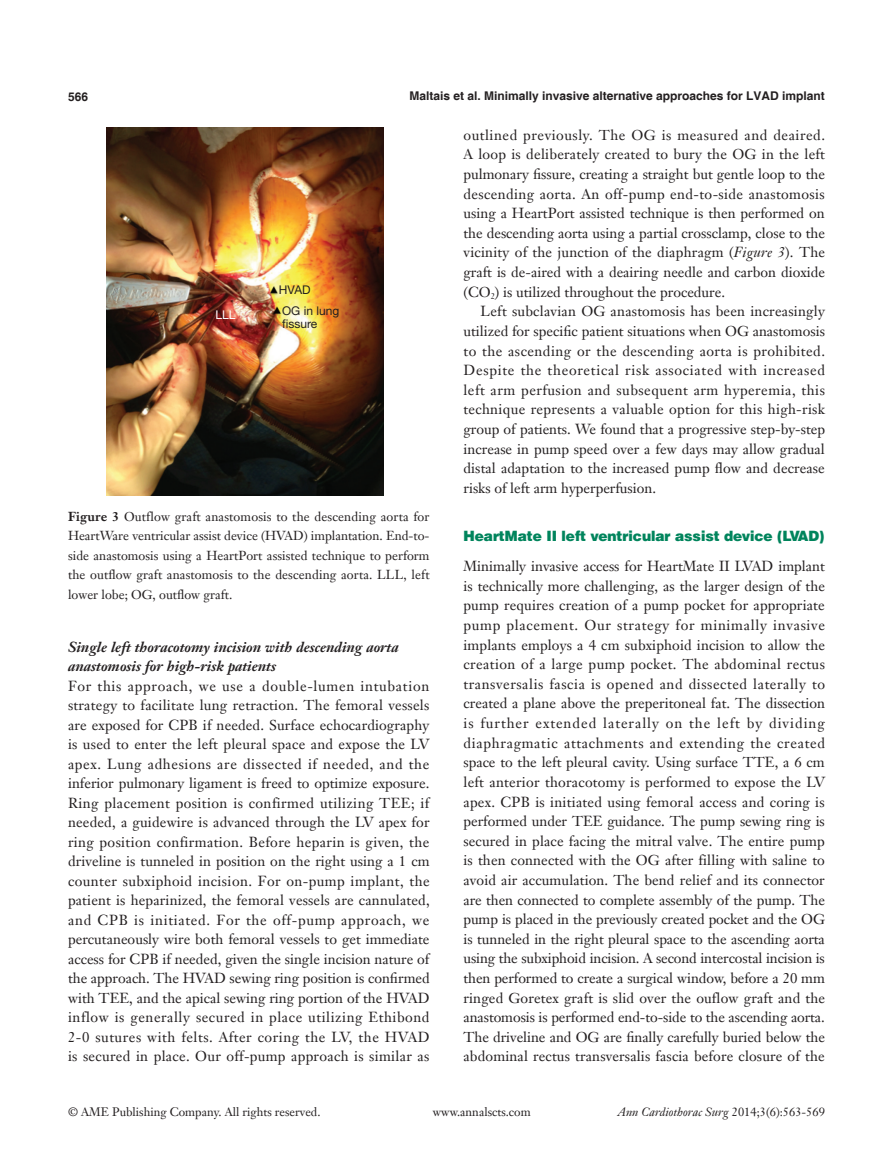
<style>
.page{position:relative;width:893px;height:1170px;background:#fff}
.page>*{position:absolute;margin:0;border:0;box-sizing:border-box;transform-origin:0 0}
.t1{font:14.25px/19.6px "Janson Text LT";letter-spacing:.005em;color:#231f20;text-align:justify}
.t2{font:italic 700 14.25px/19.5px "Janson Text LT";color:#231f20}
.t3{font:900 14.25px "Helvetica";color:#00845c}
.t4{font:12.75px/19.5px "Janson Text LT";letter-spacing:.01em;color:#231f20;text-align:justify}
.t5{font:700 12px "Helvetica";color:#231f20}
.t6{font:12px "Janson Text LT";color:#231f20}
.t7{font:italic 12px "Janson Text LT";color:#231f20}
.t8{font:12px/20.7px "Helvetica Neue LT Pro";color:#231f20}
.t9{font:12px "Helvetica Neue LT Pro";color:#fff}
.s1{font-weight:700}
.s2{font-style:italic}
.s3{font-style:normal}
</style>
<div class="page">
<img style="left:106px;top:128px;width:277px;height:368px">
<p class="t5" style="left:68px;top:89px;width:22px">566</p>
<p class="t5" style="left:409px;top:88px;width:417px">Maltais et al. Minimally invasive alternative approaches for LVAD implant</p>
<p class="t9" style="left:216px;top:307px;width:22px">LLL</p>
<p class="t8" style="left:279px;top:279px;width:62px">HVAD<br>OG in lung</p>
<p class="t8" style="left:282px;top:313px;width:37px">fissure</p>
<p class="t4" style="left:68px;top:506px;width:363px"><span class="s1">Figure 3</span> Outflow graft anastomosis to the descending aorta for HeartWare ventricular assist device (HVAD) implantation. End-to&shy;side anastomosis using a HeartPort assisted technique to perform the outflow graft anastomosis to the descending aorta. LLL, left lower lobe; OG, outflow graft.</p>
<p class="t2" style="left:68px;top:637px;width:332px">Single left thoracotomy incision with descending aorta anastomosis for high-risk patients</p>
<p class="t1" style="left:68px;top:676px;width:363px">For this approach, we use a double-lumen intubation strategy to facilitate lung retraction. The femoral vessels are exposed for CPB if needed. Surface echocardiography is used to enter the left pleural space and expose the LV apex. Lung adhesions are dissected if needed, and the inferior pulmonary ligament is freed to optimize exposure.<br>Ring placement position is confirmed utilizing TEE; if needed, a guidewire is advanced through the LV apex for ring position confirmation. Before heparin is given, the driveline is tunneled in position on the right using a 1 cm counter subxiphoid incision. For on-pump implant, the patient is heparinized, the femoral vessels are cannulated, and CPB is initiated. For the off-pump approach, we percutaneously wire both femoral vessels to get immediate access for CPB if needed, given the single incision nature of the approach. The HVAD sewing ring position is confirmed with TEE, and the apical sewing ring portion of the HVAD inflow is generally secured in place utilizing Ethibond 2-0 sutures with felts. After coring the LV, the HVAD is secured in place. Our off-pump approach is similar as</p>
<p class="t1" style="left:463px;top:125px;width:363px">outlined previously. The OG is measured and deaired.<br>A loop is deliberately created to bury the OG in the left pulmonary fissure, creating a straight but gentle loop to the descending aorta. An off-pump end-to-side anastomosis using a HeartPort assisted technique is then performed on the descending aorta using a partial crossclamp, close to the vicinity of the junction of the diaphragm (<span class="s2">Figure 3</span>). The graft is de-aired with a deairing needle and carbon dioxide (CO<sub>2</sub>) is utilized throughout the procedure.</p>
<p class="t1" style="left:463px;top:301px;width:363px;text-indent:17px">Left subclavian OG anastomosis has been increasingly utilized for specific patient situations when OG anastomosis to the ascending or the descending aorta is prohibited.<br>Despite the theoretical risk associated with increased left arm perfusion and subsequent arm hyperemia, this technique represents a valuable option for this high-risk group of patients. We found that a progressive step-by-step increase in pump speed over a few days may allow gradual distal adaptation to the increased pump flow and decrease risks of left arm hyperperfusion.</p>
<p class="t3" style="left:463px;top:526px;width:362px">HeartMate II left ventricular assist device (LVAD)</p>
<p class="t1" style="left:463px;top:556px;width:363px">Minimally invasive access for HeartMate II LVAD implant is technically more challenging, as the larger design of the pump requires creation of a pump pocket for appropriate pump placement. Our strategy for minimally invasive implants employs a 4 cm subxiphoid incision to allow the creation of a large pump pocket. The abdominal rectus transversalis fascia is opened and dissected laterally to created a plane above the preperitoneal fat. The dissection is further extended laterally on the left by dividing diaphragmatic attachments and extending the created space to the left pleural cavity. Using surface TTE, a 6 cm left anterior thoracotomy is performed to expose the LV apex. CPB is initiated using femoral access and coring is performed under TEE guidance. The pump sewing ring is secured in place facing the mitral valve. The entire pump is then connected with the OG after filling with saline to avoid air accumulation. The bend relief and its connector are then connected to complete assembly of the pump. The pump is placed in the previously created pocket and the OG is tunneled in the right pleural space to the ascending aorta using the subxiphoid incision. A second intercostal incision is then performed to create a surgical window, before a 20 mm ringed Goretex graft is slid over the ouflow graft and the anastomosis is performed end-to-side to the ascending aorta.<br>The driveline and OG are finally carefully buried below the abdominal rectus transversalis fascia before closure of the</p>
<p class="t6" style="left:68px;top:1104px;width:254px">© AME Publishing Company. All rights reserved.</p>
<p class="t6" style="left:433px;top:1104px;width:99px">www.annalscts.com</p>
<p class="t7" style="left:618px;top:1104px;width:209px">Ann Cardiothorac Surg <span class="s3">2014;3(6):563-569</span></p>
</div>
